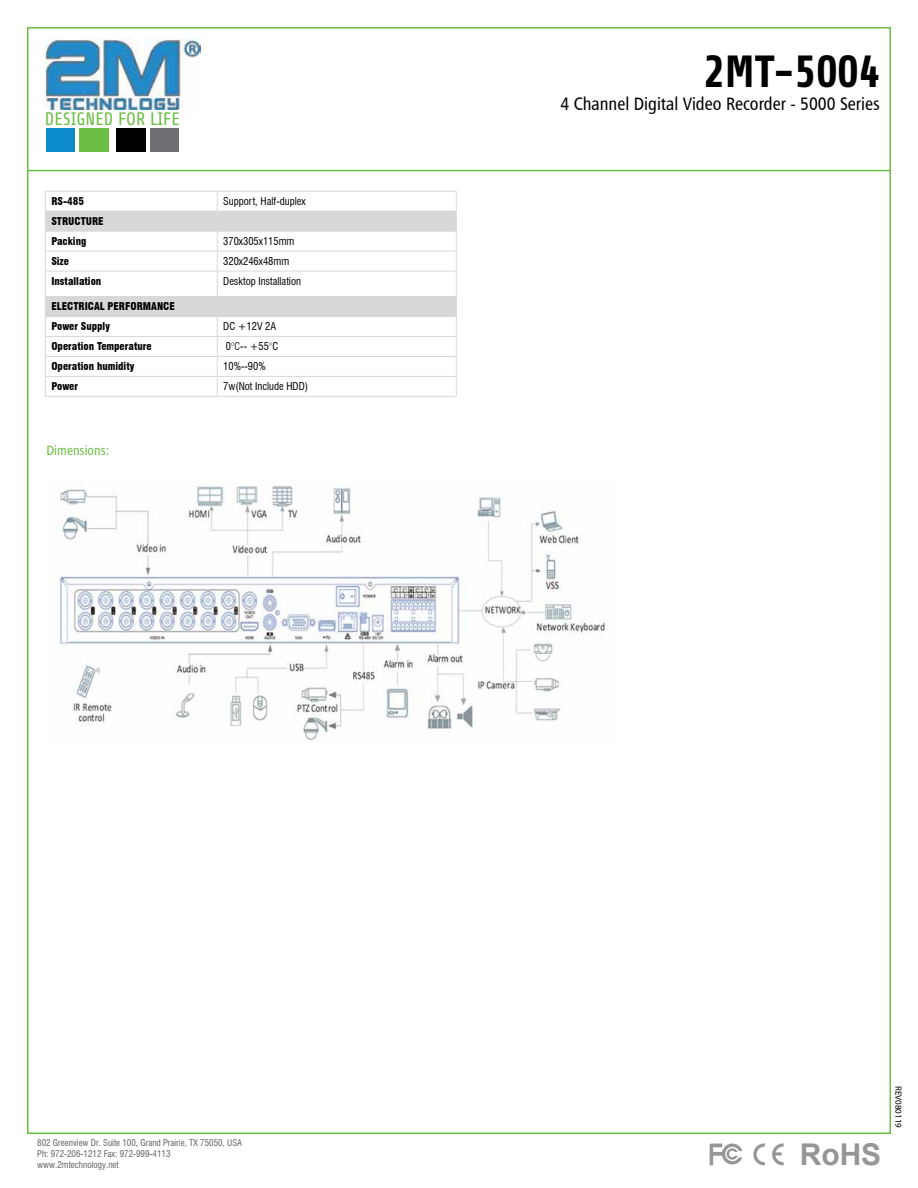
<style>
.page{position:relative;width:918px;height:1188px;background:#fff}
.page>*{position:absolute;margin:0;border:0;box-sizing:border-box;transform-origin:0 0}
.t1{font:700 45px "Share";color:#000}
.t2{font:700 30px "Arial";color:#969696}
.t3{font:18px "Humanist 777 BT Roman Condensed B";color:#000}
.t4{font:18px "Share";color:#6cbe45}
.t5{font:13.5px "Humanist 777 BT Roman Condensed B";color:#6cbe45}
.t6{font:900 condensed 10.5px/20px "Swiss 721 BT";color:#000}
.t7{font:condensed 10.5px "Swiss 721 BT";color:#000}
.t8{font:condensed 9px/10.8px "Swiss 721 BT";color:#606163}
.t9{font:9px "Myriad Pro";color:#000}
.s1{font-weight:300}
</style>
<div class="page">
<img style="left:44px;top:39px;width:156px;height:70px">
<div style="left:151px;top:129px;width:28px;height:23px;background:#6f7073"></div>
<div style="left:116px;top:129px;width:29px;height:23px;background:#000"></div>
<div style="left:80px;top:129px;width:29px;height:23px;background:#6cbe45"></div>
<div style="left:47px;top:129px;width:28px;height:23px;background:#0b8bcc"></div>
<hr style="left:27px;top:170px;width:864px;height:1px;background:#6cbe45">
<svg style="left:710px;top:1144px;width:32px;height:21px"></svg>
<svg style="left:753px;top:1143px;width:12px;height:22px"></svg>
<svg style="left:772px;top:1143px;width:12px;height:22px"></svg>
<hr style="left:45px;top:191px;width:172px;height:1px;background:#d7d8da">
<hr style="left:217px;top:191px;width:240px;height:1px;background:#d7d8da">
<svg style="left:45px;top:192px;width:412px;height:204px"></svg>
<hr style="left:45px;top:396px;width:172px;height:1px;background:#d7d8da">
<hr style="left:217px;top:396px;width:240px;height:1px;background:#d7d8da">
<img style="left:58px;top:485px;width:547px;height:255px">
<h3 class="t4" style="left:45px;top:109px;width:137px">DESIGNED FOR LIFE</h3>
<p class="t6" style="left:51px;top:191px;width:34px">RS-485</p>
<p class="t7" style="left:223px;top:195px;width:84px">Support, Half-duplex</p>
<p class="t6" style="left:51px;top:211px;width:54px">STRUCTURE<br>Packing</p>
<p class="t7" style="left:223px;top:235px;width:73px">370x305x115mm</p>
<p class="t6" style="left:51px;top:251px;width:19px">Size</p>
<p class="t7" style="left:223px;top:255px;width:67px">320x246x48mm</p>
<p class="t6" style="left:51px;top:271px;width:52px">Installation</p>
<p class="t7" style="left:223px;top:275px;width:79px">Desktop Installation</p>
<p class="t6" style="left:51px;top:297px;width:125px">ELECTRICAL PERFORMANCE<br>Power Supply</p>
<p class="t7" style="left:223px;top:320px;width:54px">DC +12V 2A</p>
<p class="t6" style="left:51px;top:337px;width:102px">Operation Temperature</p>
<p class="t7" style="left:226px;top:340px;width:54px">0<span class="s1">°C</span>-- +55<span class="s1">°</span>C</p>
<p class="t6" style="left:51px;top:357px;width:85px">Operation humidity</p>
<p class="t7" style="left:223px;top:360px;width:44px">10%--90%</p>
<p class="t6" style="left:51px;top:377px;width:28px">Power</p>
<p class="t7" style="left:223px;top:380px;width:86px">7w(Not Include HDD)</p>
<p class="t5" style="left:46px;top:441px;width:64px">Dimensions:</p>
<h1 class="t1" style="left:704px;top:47px;width:177px">2MT-5004</h1>
<h3 class="t3" style="left:560px;top:93px;width:321px">4 Channel Digital Video Recorder - 5000 Series</h3>
<p class="t8" style="left:37px;top:1138px;width:206px">802 Greenview Dr. Suite 100, Grand Prairie, TX 75050, USA<br>Ph: 972-206-1212 Fax: 972-999-4113 www.2mtechnology.net</p>
<h2 class="t2" style="left:800px;top:1135px;width:83px">RoHS</h2>
<p class="t9" style="left:904px;top:1086px;width:44px;rotate:90deg">REV080119</p>
</div>
